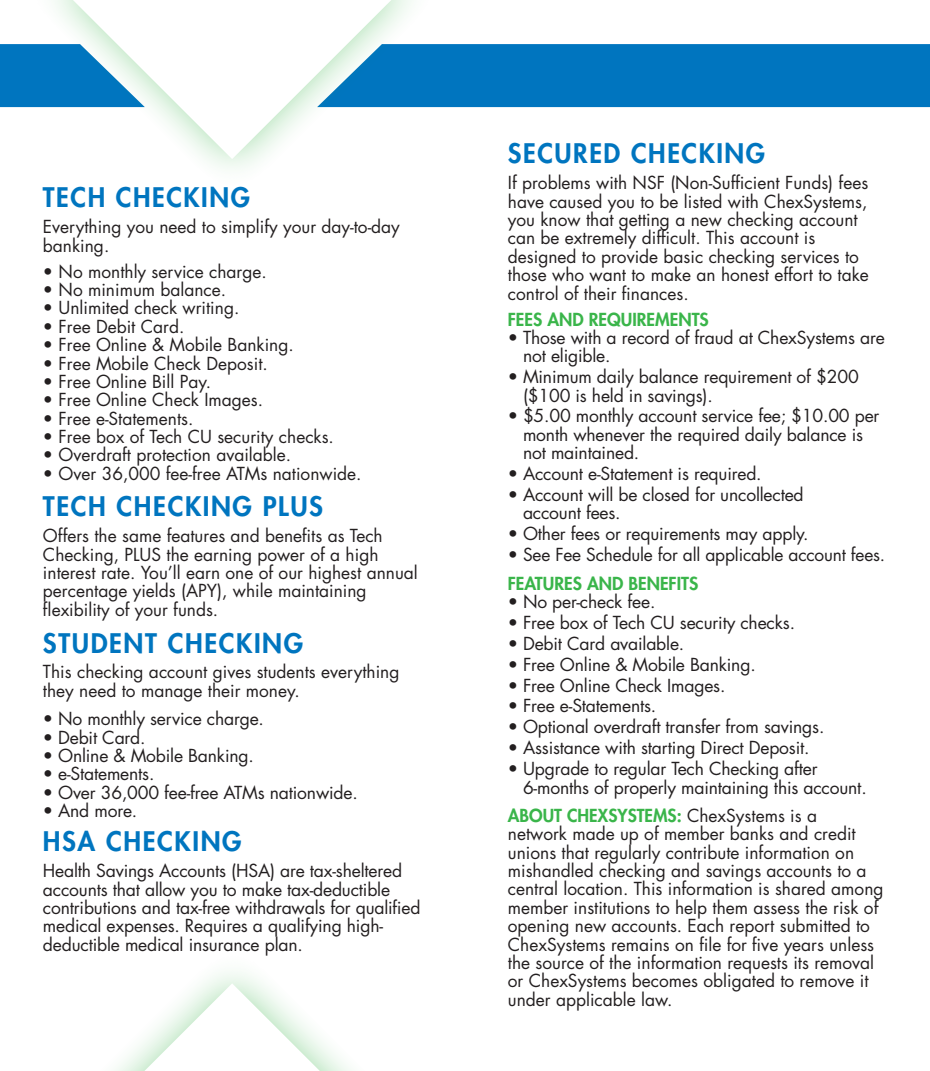
<style>
.page{position:relative;width:930px;height:1071px;background:#fff}
.page>*{position:absolute;margin:0;border:0;box-sizing:border-box;transform-origin:0 0}
.Subhead{font:800 26.25px "Futura Std";letter-spacing:.06em;color:#0075bf}
.Body_Copy{font:800 26.25px "Futura Std";letter-spacing:.06em;color:#0075bf}
.Subhead-2{font:17.5px/18.4px "Futura Std";letter-spacing:-.01em;color:#231f20}
.Body_Copy-2{font:17.5px/18.4px "Futura Std";color:#231f20}
.Subhead-3{font:800 17.5px "Futura Std";color:#3ab54a}
.s1{font-weight:800;color:#3ab54a}
</style>
<div class="page">
<svg style="left:0;top:44px;width:10px;height:63px"></svg>
<div style="left:454px;top:44px;width:475px;height:63px;background:#0075bf"></div>
<svg style="left:10px;top:0;width:444px;height:169px"></svg>
<svg style="left:73px;top:0;width:318px;height:159px"></svg>
<svg style="left:116px;top:972px;width:234px;height:99px"></svg>
<svg style="left:144px;top:983px;width:176px;height:88px"></svg>
<p class="Body_Copy" style="left:43px;top:181px;width:208px">TECH CHECKING</p>
<p class="Body_Copy-2" style="left:43px;top:218px;width:358px">Everything you need to simplify your day-to-day banking.</p>
<p class="Body_Copy-2" style="left:43px;top:262px;width:225px">• No monthly service charge.</p>
<p class="Body_Copy-2" style="left:43px;top:281px;width:185px">• No minimum balance.</p>
<p class="Body_Copy-2" style="left:43px;top:299px;width:198px">• Unlimited check writing.</p>
<p class="Body_Copy-2" style="left:43px;top:317px;width:143px">• Free Debit Card.</p>
<p class="Body_Copy-2" style="left:43px;top:336px;width:252px">• Free Online &amp; Mobile Banking.</p>
<p class="Body_Copy-2" style="left:43px;top:354px;width:226px">• Free Mobile Check Deposit.</p>
<p class="Body_Copy-2" style="left:43px;top:372px;width:169px">• Free Online Bill Pay.</p>
<p class="Body_Copy-2" style="left:43px;top:391px;width:222px">• Free Online Check Images.</p>
<p class="Body_Copy-2" style="left:43px;top:409px;width:152px">• Free e-Statements.</p>
<p class="Body_Copy-2" style="left:43px;top:428px;width:292px">• Free box of Tech CU security checks.</p>
<p class="Body_Copy-2" style="left:43px;top:446px;width:249px">• Overdraft protection available.</p>
<p class="Body_Copy-2" style="left:43px;top:464px;width:320px">• Over 36,000 fee-free ATMs nationwide.</p>
<p class="Subhead" style="left:43px;top:490px;width:281px">TECH CHECKING PLUS</p>
<p class="Body_Copy-2" style="left:43px;top:527px;width:376px">Offers the same features and benefits as Tech Checking, PLUS the earning power of a high interest rate. You’ll earn one of our highest annual percentage yields (APY), while maintaining flexibility of your funds.</p>
<p class="Subhead" style="left:43px;top:626px;width:262px">STUDENT CHECKING</p>
<p class="Body_Copy-2" style="left:43px;top:663px;width:358px">This checking account gives students everything they need to manage their money.</p>
<p class="Subhead-2" style="left:43px;top:710px;width:222px">• No monthly service charge.</p>
<p class="Subhead-2" style="left:43px;top:728px;width:104px">• Debit Card.</p>
<p class="Subhead-2" style="left:43px;top:747px;width:212px">• Online &amp; Mobile Banking.</p>
<p class="Subhead-2" style="left:43px;top:765px;width:113px">• e-Statements.</p>
<p class="Subhead-2" style="left:43px;top:783px;width:316px">• Over 36,000 fee-free ATMs nationwide.</p>
<p class="Subhead-2" style="left:43px;top:802px;width:96px">• And more.</p>
<p class="Subhead" style="left:43px;top:825px;width:200px">HSA CHECKING</p>
<p class="Body_Copy-2" style="left:43px;top:862px;width:379px">Health Savings Accounts (HSA) are tax-sheltered accounts that allow you to make tax-deductible contributions and tax-free withdrawals for qualified medical expenses. Requires a qualifying high&shy;deductible medical insurance plan.</p>
<p class="Body_Copy" style="left:507px;top:137px;width:259px">SECURED CHECKING</p>
<p class="Body_Copy-2" style="left:507px;top:174px;width:362px">If problems with NSF (Non-Sufficient Funds) fees have caused you to be listed with ChexSystems, you know that getting a new checking account can be extremely difficult. This account is designed to provide basic checking services to those who want to make an honest effort to take control of their finances.</p>
<p class="Subhead-3" style="left:507px;top:308px;width:202px">FEES AND REQUIREMENTS</p>
<p class="Subhead-2" style="left:523px;top:328px;width:363px;text-indent:-15px">• Those with a record of fraud at ChexSystems are not eligible.</p>
<p class="Subhead-2" style="left:523px;top:368px;width:337px;text-indent:-15px">• Minimum daily balance requirement of $200 ($100 is held in savings).</p>
<p class="Subhead-2" style="left:523px;top:407px;width:358px;text-indent:-15px">• $5.00 monthly account service fee; $10.00 per month whenever the required daily balance is not maintained.</p>
<p class="Subhead-2" style="left:507px;top:465px;width:255px">• Account e-Statement is required.</p>
<p class="Subhead-2" style="left:523px;top:486px;width:282px;text-indent:-15px">• Account will be closed for uncollected account fees.</p>
<p class="Subhead-2" style="left:507px;top:525px;width:302px">• Other fees or requirements may apply.</p>
<p class="Subhead-2" style="left:507px;top:546px;width:379px">• See Fee Schedule for all applicable account fees.</p>
<p class="Subhead-3" style="left:507px;top:572px;width:192px">FEATURES AND BENEFITS</p>
<p class="Subhead-2" style="left:507px;top:593px;width:149px">• No per-check fee.</p>
<p class="Subhead-2" style="left:507px;top:613px;width:288px">• Free box of Tech CU security checks.</p>
<p class="Subhead-2" style="left:507px;top:634px;width:178px">• Debit Card available.</p>
<p class="Subhead-2" style="left:507px;top:655px;width:249px">• Free Online &amp; Mobile Banking.</p>
<p class="Subhead-2" style="left:507px;top:676px;width:219px">• Free Online Check Images.</p>
<p class="Subhead-2" style="left:507px;top:697px;width:150px">• Free e-Statements.</p>
<p class="Subhead-2" style="left:507px;top:718px;width:318px">• Optional overdraft transfer from savings.</p>
<p class="Subhead-2" style="left:507px;top:739px;width:303px">• Assistance with starting Direct Deposit.</p>
<p class="Subhead-2" style="left:523px;top:760px;width:345px;text-indent:-15px">• Upgrade to regular Tech Checking after<br>6-months of properly maintaining this account.</p>
<p class="Subhead-2" style="left:507px;top:807px;width:377px"><span class="s1">ABOUT CHEXSYSTEMS:</span> ChexSystems is a<br>network made up of member banks and credit unions that regularly contribute information on mishandled checking and savings accounts to a central location. This information is shared among member institutions to help them assess the risk of opening new accounts. Each report submitted to ChexSystems remains on file for five years unless the source of the information requests its removal or ChexSystems becomes obligated to remove it under applicable law.</p>
</div>
